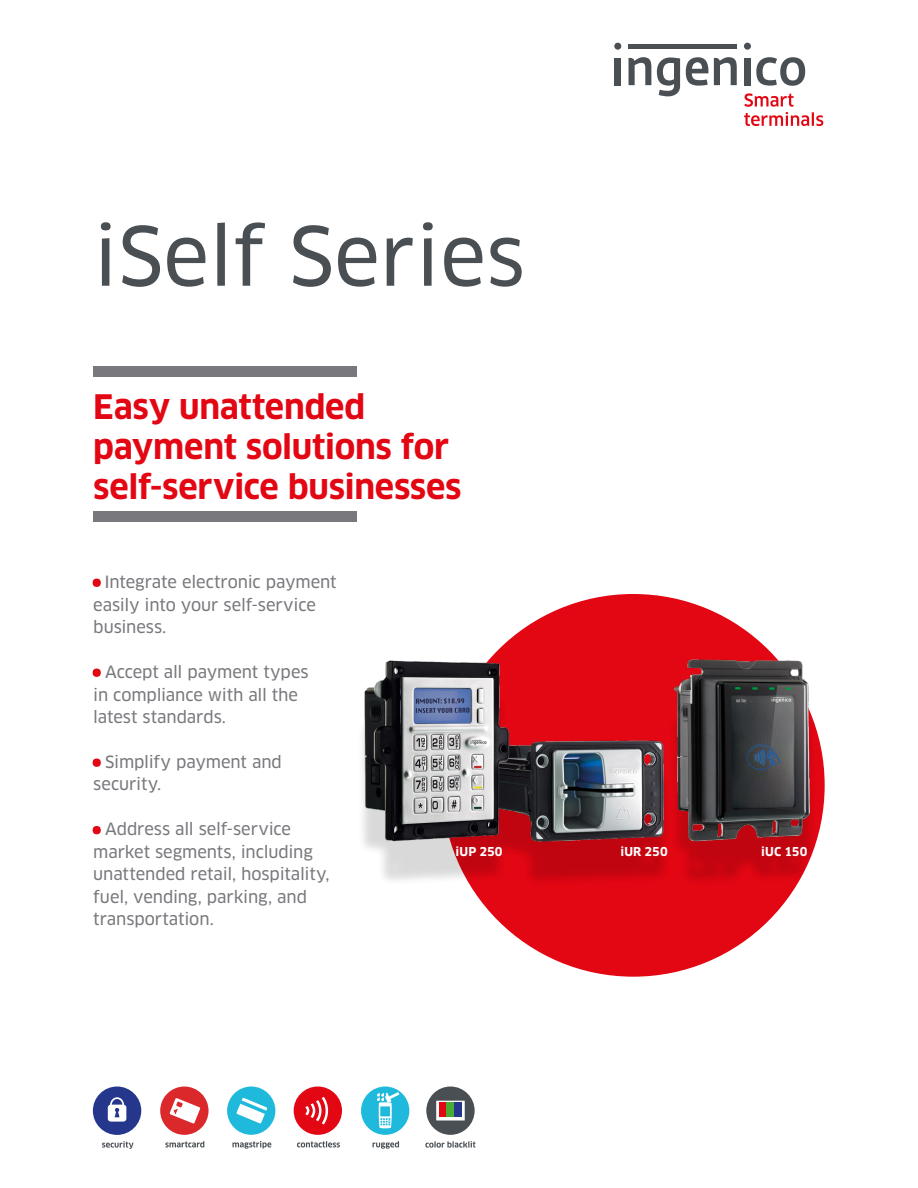
<style>
.page{position:relative;width:918px;height:1188px;background:#fff}
.page>*{position:absolute;margin:0;border:0;box-sizing:border-box;transform-origin:0 0}
.t1{font:79.5px "Clan OT News";color:#4a4f54}
.t2{font:700 33px/39.6px "Clan OT";letter-spacing:-.01em;color:#e30613}
.t3{font:16.5px/22.5px "Clan OT News";letter-spacing:-.005em;color:#78787d}
.t4{font:700 12px "Clan OT";letter-spacing:.005em;color:#fff}
.s1{font-family:"Clan OT";font-weight:700;color:#e30613}
</style>
<div class="page">
<div style="left:93px;top:367px;width:264px;height:10px;background:#78787d"></div>
<div style="left:93px;top:511px;width:264px;height:11px;background:#78787d"></div>
<div style="left:442px;top:594px;width:383px;height:383px;background:#e30613;border-radius:50%"></div>
<div style="left:615px;top:58px;width:6px;height:27px;background:#4a4f54"></div>
<div style="left:629px;top:44px;width:108px;height:5px;background:#4a4f54"></div>
<svg style="left:657px;top:57px;width:23px;height:39px"></svg>
<svg style="left:686px;top:57px;width:22px;height:29px"></svg>
<div style="left:744px;top:58px;width:6px;height:27px;background:#4a4f54"></div>
<svg style="left:756px;top:57px;width:49px;height:29px"></svg>
<div style="left:614px;top:43px;width:7px;height:7px;background:#4a4f54;border-radius:50%"></div>
<div style="left:744px;top:43px;width:7px;height:7px;background:#4a4f54;border-radius:50%"></div>
<svg style="left:629px;top:57px;width:22px;height:28px"></svg>
<svg style="left:714px;top:57px;width:23px;height:28px"></svg>
<svg style="left:744px;top:93px;width:79px;height:33px"></svg>
<div style="left:93px;top:1087px;width:48px;height:48px;background:#25378d;border-radius:50%"></div>
<svg style="left:108px;top:1097px;width:18px;height:25px"></svg>
<svg style="left:102px;top:1141px;width:32px;height:8px"></svg>
<div style="left:160px;top:1087px;width:49px;height:48px;background:#da282b;border-radius:50%"></div>
<svg style="left:170px;top:1098px;width:30px;height:26px"></svg>
<svg style="left:165px;top:1141px;width:39px;height:6px"></svg>
<div style="left:361px;top:1087px;width:48px;height:48px;background:#1fbadb;border-radius:50%"></div>
<svg style="left:373px;top:1141px;width:26px;height:8px"></svg>
<svg style="left:377px;top:1092px;width:22px;height:36px"></svg>
<div style="left:227px;top:1087px;width:48px;height:48px;background:#1fbadb;border-radius:50%"></div>
<svg style="left:236px;top:1098px;width:31px;height:26px"></svg>
<svg style="left:233px;top:1141px;width:38px;height:8px"></svg>
<div style="left:426px;top:1087px;width:49px;height:48px;background:#4a4f54;border-radius:50%"></div>
<div style="left:436px;top:1101px;width:29px;height:20px;background:linear-gradient(to bottom,#fff,#fff)"></div>
<div style="left:439px;top:1103px;width:8px;height:14px;background:#e30613"></div>
<div style="left:447px;top:1103px;width:7px;height:14px;background:#48ac34"></div>
<div style="left:454px;top:1103px;width:7px;height:14px;background:#25378d"></div>
<svg style="left:425px;top:1141px;width:51px;height:7px"></svg>
<div style="left:294px;top:1087px;width:48px;height:48px;background:#e30613;border-radius:50%"></div>
<svg style="left:305px;top:1097px;width:23px;height:28px"></svg>
<svg style="left:297px;top:1141px;width:43px;height:7px"></svg>
<div style="left:93px;top:579px;width:8px;height:8px;border:3px solid #e30613;border-radius:50%"></div>
<div style="left:93px;top:669px;width:8px;height:8px;border:3px solid #e30613;border-radius:50%"></div>
<div style="left:93px;top:759px;width:8px;height:8px;border:3px solid #e30613;border-radius:50%"></div>
<div style="left:93px;top:826px;width:8px;height:8px;border:3px solid #e30613;border-radius:50%"></div>
<div style="left:357px;top:690px;width:461px;height:196px;background:#000;opacity:.15"></div>
<img style="left:357px;top:646px;width:462px;height:209px">
<h1 class="t1" style="left:93px;top:209px;width:433px">iSelf Series</h1>
<h2 class="t2" style="left:93px;top:388px;width:370px">Easy unattended payment solutions for self-service businesses</h2>
<p class="t3" style="left:93px;top:571px;width:245px"><span class="s1">•</span> Integrate electronic payment easily into your self-service business.</p>
<p class="t3" style="left:93px;top:661px;width:217px"><span class="s1">•</span> Accept all payment types in compliance with all the latest standards.</p>
<p class="t3" style="left:93px;top:751px;width:190px"><span class="s1">•</span> Simplify payment and security.</p>
<p class="t3" style="left:93px;top:818px;width:238px"><span class="s1">•</span> Address all self-service market segments, including unattended retail, hospitality, fuel, vending, parking, and transportation.</p>
<p class="t4" style="left:456px;top:844px;width:49px">iUP 250</p>
<p class="t4" style="left:621px;top:844px;width:49px">iUR 250</p>
<p class="t4" style="left:761px;top:844px;width:48px">iUC 150</p>
</div>
